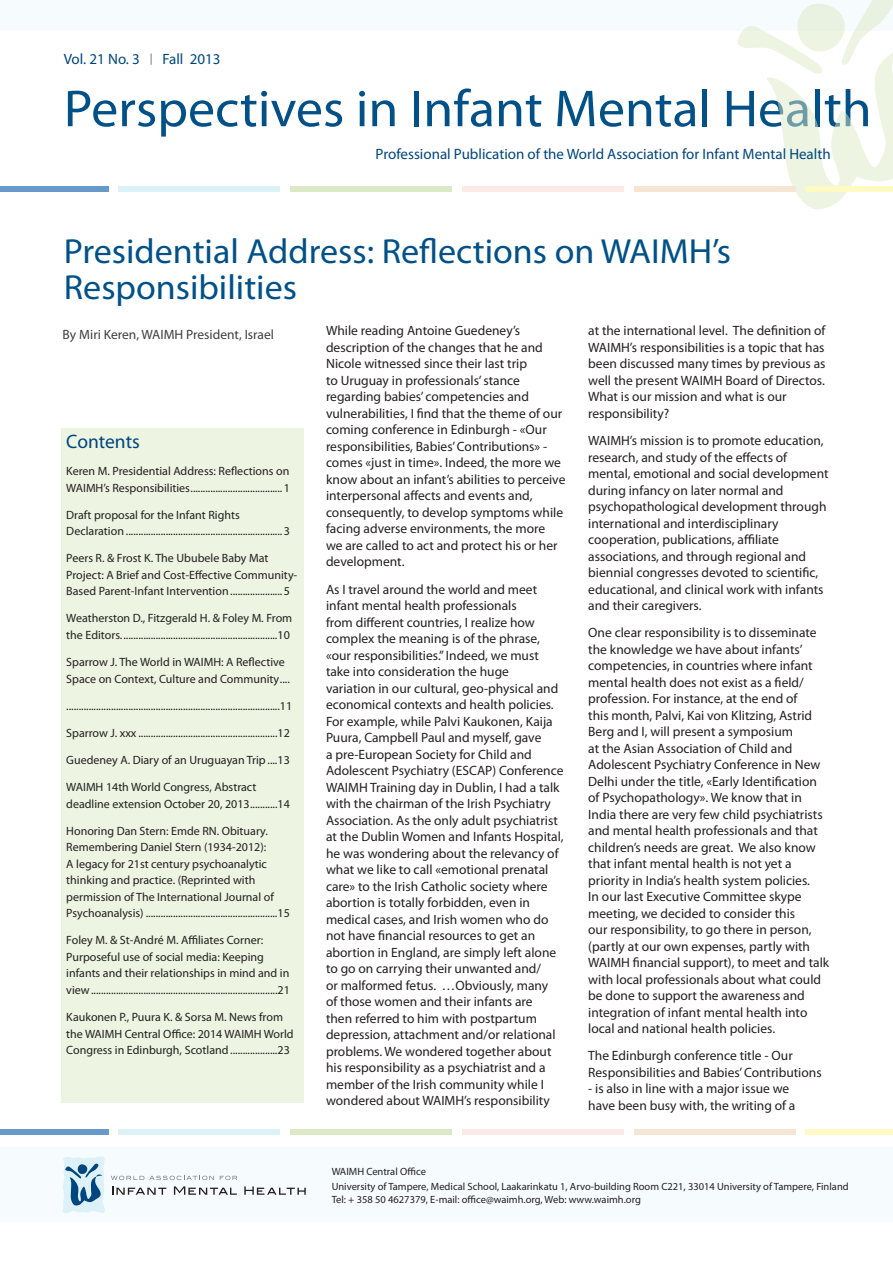
<style>
.page{position:relative;width:893px;height:1263px;background:#fff}
.page>*{position:absolute;margin:0;border:0;box-sizing:border-box;transform-origin:0 0}
.cover_-_h1{font:52.35px "Myriad Pro";color:#015188}
.t1{font:34.95px/36px "Myriad Pro";color:#015188}
.h_2{font:19.5px "Myriad Pro";letter-spacing:-.005em;color:#00467e}
.cover_-_p{font:15px "Myriad Pro";color:#00467e}
.body_text{font:13.5px/16.5px "Myriad Pro";color:#231f20}
.ref{font:13.5px "Myriad Pro";color:#3e3e3f}
.contents{font:12px/16.5px "Myriad Pro";color:#231f20}
.body_text-2{font:10.5px/15px "Myriad Pro";color:#231f20}
</style>
<div class="page">
<div style="left:0;top:1148px;width:893px;height:74px;background:#f6fbfd"></div>
<div style="left:0;top:1129px;width:108px;height:5px;background:#679ac8"></div>
<div style="left:119px;top:1129px;width:161px;height:5px;background:#dcf1f8"></div>
<div style="left:290px;top:1129px;width:162px;height:5px;background:#dce9c6"></div>
<div style="left:462px;top:1129px;width:162px;height:5px;background:#fdeae8"></div>
<div style="left:634px;top:1129px;width:161px;height:5px;background:#f5e5d2"></div>
<div style="left:806px;top:1129px;width:87px;height:5px;background:#fffac4"></div>
<svg style="left:63px;top:1156px;width:174px;height:57px"></svg>
<svg style="left:244px;top:1186px;width:62px;height:9px"></svg>
<div style="left:61px;top:428px;width:242px;height:675px;background:#edf4e2"></div>
<div style="left:0;top:0;width:893px;height:31px;background:#f6fbfd"></div>
<svg style="left:736px;top:0;width:157px;height:210px"></svg>
<div style="left:0;top:186px;width:108px;height:5px;background:#679ac8"></div>
<div style="left:119px;top:186px;width:161px;height:5px;background:#dcf1f8"></div>
<div style="left:290px;top:186px;width:162px;height:5px;background:#dce9c6"></div>
<div style="left:462px;top:186px;width:162px;height:5px;background:#fdeae8"></div>
<div style="left:634px;top:186px;width:161px;height:5px;background:#f5e5d2"></div>
<div style="left:806px;top:186px;width:87px;height:5px;background:#fffac4"></div>
<p class="cover_-_p" style="left:64px;top:50px;width:158px">Vol. 21 No. 3 <sup>|</sup> Fall 2013</p>
<p class="cover_-_h1" style="left:64px;top:76px;width:809px">Perspectives in Infant Mental Health</p>
<p class="cover_-_p" style="left:376px;top:144px;width:457px">Professional Publication of the World Association for Infant Mental Health</p>
<p class="t1" style="left:64px;top:233px;width:669px">Presidential Address: Reflections on WAIMH’s<br>Responsibilities</p>
<p class="ref" style="left:63px;top:326px;width:213px">By Miri Keren, WAIMH President, Israel</p>
<p class="body_text" style="left:326px;top:322px;width:241px">While reading Antoine Guedeney’s description of the changes that he and Nicole witnessed since their last trip<br>to Uruguay in professionals’ stance regarding babies’ competencies and vulnerabilities, I find that the theme of our coming conference in Edinburgh - «Our responsibilities, Babies’ Contributions» - comes «just in time». Indeed, the more we know about an infant’s abilities to perceive interpersonal affects and events and, consequently, to develop symptoms while facing adverse environments, the more<br>we are called to act and protect his or her development.</p>
<p class="body_text" style="left:326px;top:581px;width:239px">As I travel around the world and meet infant mental health professionals<br>from different countries, I realize how complex the meaning is of the phrase, «our responsibilities.” Indeed, we must take into consideration the huge<br>variation in our cultural, geo-physical and economical contexts and health policies.<br>For example, while Palvi Kaukonen, Kaija Puura, Campbell Paul and myself, gave<br>a pre-European Society for Child and Adolescent Psychiatry (ESCAP) Conference WAIMH Training day in Dublin, I had a talk with the chairman of the Irish Psychiatry Association. As the only adult psychiatrist at the Dublin Women and Infants Hospital, he was wondering about the relevancy of what we like to call «emotional prenatal care» to the Irish Catholic society where abortion is totally forbidden, even in medical cases, and Irish women who do not have financial resources to get an abortion in England, are simply left alone to go on carrying their unwanted and/<br>or malformed fetus. …Obviously, many<br>of those women and their infants are<br>then referred to him with postpartum depression, attachment and/or relational problems. We wondered together about his responsibility as a psychiatrist and a member of the Irish community while I wondered about WAIMH’s responsibility</p>
<p class="h_2" style="left:66px;top:429px;width:75px">Contents</p>
<p class="contents" style="left:66px;top:463px;width:225px">Keren M. Presidential Address: Reflections on<br>WAIMH’s Responsibilities.....................................1</p>
<p class="contents" style="left:66px;top:506px;width:225px">Draft proposal for the Infant Rights<br>Declaration ...............................................................3</p>
<p class="contents" style="left:66px;top:550px;width:232px">Peers R. &amp; Frost K. The Ububele Baby Mat<br>Project: A Brief and Cost-Effective Community-<br>Based Parent-Infant Intervention.....................5</p>
<p class="contents" style="left:66px;top:610px;width:227px">Weatherston D., Fitzgerald H. &amp; Foley M. From the Editors...............................................................10</p>
<p class="contents" style="left:66px;top:654px;width:225px">Sparrow J. The World in WAIMH: A Reflective<br>Space on Context, Culture and Community....</p>
<p class="contents" style="left:66px;top:697px;width:227px">......................................................................................11</p>
<p class="contents" style="left:66px;top:724px;width:225px">Sparrow J. xxx ........................................................12</p>
<p class="contents" style="left:66px;top:751px;width:225px">Guedeney A. Diary of an Uruguayan Trip ....13</p>
<p class="contents" style="left:66px;top:779px;width:225px">WAIMH 14th World Congress, Abstract deadline extension October 20, 2013...........14</p>
<p class="contents" style="left:66px;top:822px;width:225px">Honoring Dan Stern: Emde RN. Obituary.<br>Remembering Daniel Stern (1934-2012):<br>A legacy for 21st century psychoanalytic thinking and practice. (Reprinted with permission of The International Journal of Psychoanalysis) .....................................................15</p>
<p class="contents" style="left:66px;top:932px;width:225px">Foley M. &amp; St-André M. Affiliates Corner:<br>Purposeful use of social media: Keeping infants and their relationships in mind and in view...........................................................................21</p>
<p class="contents" style="left:66px;top:1008px;width:229px">Kaukonen P., Puura K. &amp; Sorsa M. News from the WAIMH Central Office: 2014 WAIMH World<br>Congress in Edinburgh, Scotland...................23</p>
<p class="body_text" style="left:588px;top:322px;width:239px">at the international level. The definition of WAIMH’s responsibilities is a topic that has been discussed many times by previous as well the present WAIMH Board of Directos.<br>What is our mission and what is our responsibility?</p>
<p class="body_text" style="left:588px;top:432px;width:242px">WAIMH’s mission is to promote education, research, and study of the effects of mental, emotional and social development during infancy on later normal and psychopathological development through international and interdisciplinary cooperation, publications, affiliate associations, and through regional and biennial congresses devoted to scientific, educational, and clinical work with infants and their caregivers.</p>
<p class="body_text" style="left:588px;top:624px;width:242px">One clear responsibility is to disseminate the knowledge we have about infants’ competencies, in countries where infant mental health does not exist as a field/ profession. For instance, at the end of<br>this month, Palvi, Kai von Klitzing, Astrid Berg and I, will present a symposium<br>at the Asian Association of Child and Adolescent Psychiatry Conference in New Delhi under the title, «Early Identification of Psychopathology». We know that in India there are very few child psychiatrists and mental health professionals and that children’s needs are great. We also know that infant mental health is not yet a priority in India’s health system policies.<br>In our last Executive Committee skype meeting, we decided to consider this<br>our responsibility, to go there in person, (partly at our own expenses, partly with WAIMH financial support), to meet and talk with local professionals about what could be done to support the awareness and integration of infant mental health into local and national health policies.</p>
<p class="body_text" style="left:588px;top:1047px;width:235px">The Edinburgh conference title - Our<br>Responsibilities and Babies’ Contributions</p>
<p class="body_text" style="left:588px;top:1080px;width:209px">- is also in line with a major issue we have been busy with, the writing of a</p>
<p class="body_text-2" style="left:332px;top:1163px;width:519px">WAIMH Central Office<br>University of Tampere, Medical School, Laakarinkatu 1, Arvo-building Room C221, 33014 University of Tampere, Finland</p>
<p class="body_text-2" style="left:332px;top:1192px;width:311px">Tel: + 358 50 4627379, E-mail: office@waimh.org, Web: www.waimh.org</p>
</div>
